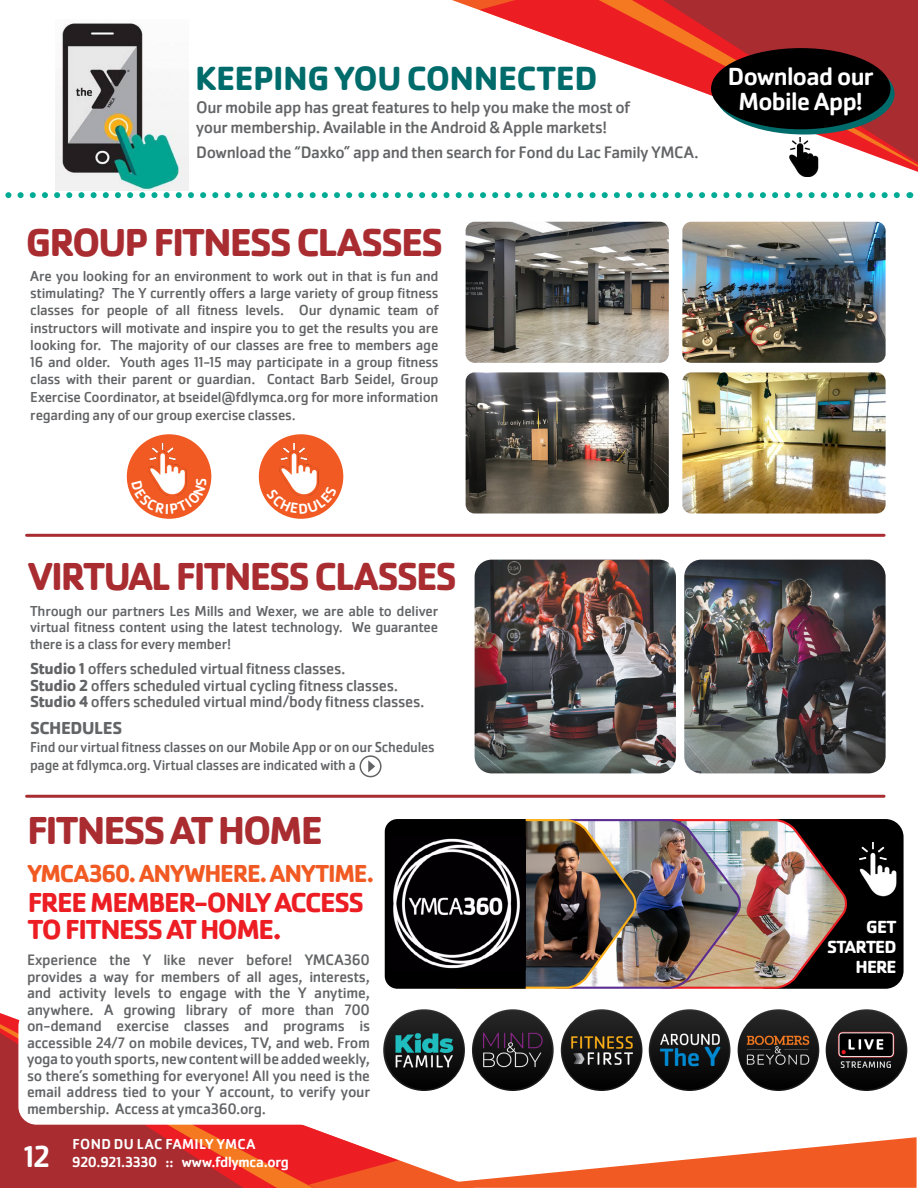
<style>
.page{position:relative;width:918px;height:1188px;background:#fff}
.page>*{position:absolute;margin:0;border:0;box-sizing:border-box;transform-origin:0 0}
.t1{font:700 40.5px "Cachet Pro";letter-spacing:-.05em;color:#a92c31}
.t2{font:700 34.8px "Cachet Pro";letter-spacing:-.015em;color:#006b6b}
.t3{font:700 28.5px/27px "Cachet Pro";letter-spacing:-.05em;color:#ed1d24}
.t4{font:500 25.65px/25.5px "Cachet Pro";letter-spacing:-.025em;color:#fff;text-align:center}
.t5{font:700 25.5px "Cachet Pro";letter-spacing:-.045em;color:#f15a22}
.t6{font:700 18.3px/20px "Cachet Pro";letter-spacing:-.045em;color:#fff;text-align:right}
.t7{font:700 18px "Cachet Pro";letter-spacing:-.02em;color:#636466}
.t8{font:17.25px/19.5px "Cachet Pro";letter-spacing:-.025em;color:#636466}
.t9{font:16.5px/16.5px "Cachet Pro";letter-spacing:-.02em;color:#636466}
.t10{font:15.75px/16.5px "Cachet Pro";letter-spacing:-.02em;color:#636466;text-align:justify}
.t11{font:15px/17.4px "Cachet Pro";letter-spacing:-.015em;color:#636466;text-align:justify}
.t12{font:500 15px/18.8px "Cachet Pro";letter-spacing:-.005em;color:#fff}
.s1{font-weight:700}
.s2{font-size:31.5px}
</style>
<div class="page">
<svg style="left:480px;top:0;width:438px;height:172px"></svg>
<svg style="left:599px;top:0;width:319px;height:167px"></svg>
<svg style="left:5px;top:192px;width:895px;height:6px"></svg>
<img style="left:475px;top:560px;width:201px;height:213px">
<img style="left:684px;top:560px;width:202px;height:213px">
<svg style="left:475px;top:1137px;width:442px;height:51px"></svg>
<svg style="left:399px;top:1015px;width:76px;height:173px"></svg>
<svg style="left:0;top:1013px;width:399px;height:175px"></svg>
<svg style="left:0;top:1024px;width:314px;height:164px;background:#c22f2c"></svg>
<div style="left:748px;top:819px;width:156px;height:170px;background:#000;border-radius:18px"></div>
<img style="left:859px;top:843px;width:45px;height:55px">
<img style="left:385px;top:819px;width:465px;height:170px">
<hr style="left:27px;top:534px;width:857px;height:3px;background:#a92c31">
<img style="left:55px;top:23px;width:133px;height:167px">
<img style="left:466px;top:372px;width:203px;height:141px">
<img style="left:466px;top:222px;width:203px;height:141px">
<img style="left:682px;top:222px;width:204px;height:141px">
<img style="left:682px;top:372px;width:204px;height:141px">
<div style="left:259px;top:434px;width:84px;height:85px;background:#f15a22;border-radius:50%"></div>
<img style="left:272px;top:443px;width:47px;height:43px">
<div style="left:127px;top:434px;width:84px;height:85px;background:#f15a22;border-radius:50%"></div>
<img style="left:140px;top:443px;width:47px;height:35px">
<svg style="left:715px;top:53px;width:180px;height:82px"></svg>
<div style="left:711px;top:48px;width:180px;height:81px;background:#000;border-radius:50%"></div>
<div style="left:360px;top:755px;width:22px;height:22px;border:2px solid #636466;border-radius:50%"></div>
<svg style="left:368px;top:760px;width:7px;height:12px"></svg>
<hr style="left:27px;top:795px;width:857px;height:3px;background:#a92c31">
<div style="left:18px;top:1008px;width:383px;height:117px;background:#fff;border-radius:18px"></div>
<img style="left:649px;top:1009px;width:81px;height:82px;border-radius:41px">
<img style="left:738px;top:1009px;width:81px;height:82px;border-radius:41px">
<img style="left:826px;top:1009px;width:81px;height:82px;border-radius:41px">
<img style="left:472px;top:1009px;width:82px;height:82px;border-radius:41px">
<img style="left:561px;top:1009px;width:82px;height:82px;border-radius:41px">
<img style="left:383px;top:1009px;width:82px;height:82px;border-radius:41px">
<img style="left:390px;top:837px;width:136px;height:133px">
<img style="left:784px;top:137px;width:39px;height:39px">
<svg style="left:267px;top:486px;width:70px;height:28px"></svg>
<svg style="left:131px;top:478px;width:75px;height:36px"></svg>
<h2 class="t2" style="left:195px;top:57px;width:404px">KEEPING YOU CONNECTED</h2>
<p class="t8" style="left:196px;top:98px;width:435px">Our mobile app has great features to help you make the most of your membership. Available in the Android &amp; Apple markets!</p>
<p class="t8" style="left:196px;top:143px;width:504px">Download the “Daxko” app and then search for Fond du Lac Family YMCA.</p>
<h1 class="t1" style="left:26px;top:217px;width:419px">GROUP FITNESS CLASSES</h1>
<p class="t11" style="left:30px;top:267px;width:410px">Are you looking for an environment to work out in that is fun and stimulating? The Y currently offers a large variety of group fitness classes for people of all fitness levels. Our dynamic team of instructors will motivate and inspire you to get the results you are looking for. The majority of our classes are free to members age 16 and older. Youth ages 11-15 may participate in a group fitness class with their parent or guardian. Contact Barb Seidel, Group Exercise Coordinator, at bseidel@fdlymca.org for more information regarding any of our group exercise classes.</p>
<h3 class="t4" style="left:728px;top:64px;width:147px">Download our<br>Mobile App!</h3>
<h1 class="t1" style="left:28px;top:551px;width:430px">VIRTUAL FITNESS CLASSES</h1>
<p class="t11" style="left:30px;top:602px;width:410px;line-height:16.5px">Through our partners Les Mills and Wexer, we are able to deliver virtual fitness content using the latest technology. We guarantee there is a class for every member!</p>
<p class="t9" style="left:30px;top:660px;width:396px"><span class="s1">Studio 1</span> offers scheduled virtual fitness classes.<br><span class="s1">Studio 2</span> offers scheduled virtual cycling fitness classes.<br><span class="s1">Studio 4</span> offers scheduled virtual mind/body fitness classes.</p>
<p class="t7" style="left:30px;top:717px;width:94px">SCHEDULES</p>
<p class="t11" style="left:30px;top:738px;width:406px;line-height:18px">Find our virtual fitness classes on our Mobile App or on our Schedules page at fdlymca.org. Virtual classes are indicated with a</p>
<h1 class="t1" style="left:27px;top:806px;width:297px">FITNESS AT HOME</h1>
<h3 class="t5" style="left:28px;top:857px;width:348px">YMCA360. ANYWHERE. ANYTIME.</h3>
<h3 class="t3" style="left:28px;top:889px;width:338px">FREE MEMBER-ONLY ACCESS<br>TO FITNESS AT HOME.</h3>
<p class="t10" style="left:27px;top:952px;width:345px">Experience the Y like never before! YMCA360 provides a way for members of all ages, interests, and activity levels to engage with the Y anytime, anywhere. A growing library of more than 700 on-demand exercise classes and programs is accessible 24/7 on mobile devices, TV, and web. From yoga to youth sports, new content will be added weekly, so there’s something for everyone! All you need is the email address tied to your Y account, to verify your membership. Access at ymca360.org.</p>
<p class="t12" style="left:24px;top:1135px;width:267px;text-indent:49px">FOND DU LAC FAMILY YMCA<br><span class="s2">12</span> 920.921.3330 :: www.fdlymca.org</p>
<p class="t12" style="left:18px;top:1138px;width:264px;text-indent:46px">FOND DU LAC FAMILY YMCA<br><sup>12</sup> 920.921.3330 :: www.fdlymca.org</p>
<p class="t6" style="left:827px;top:917px;width:71px">GET<br>STARTED<br>HERE</p>
</div>
